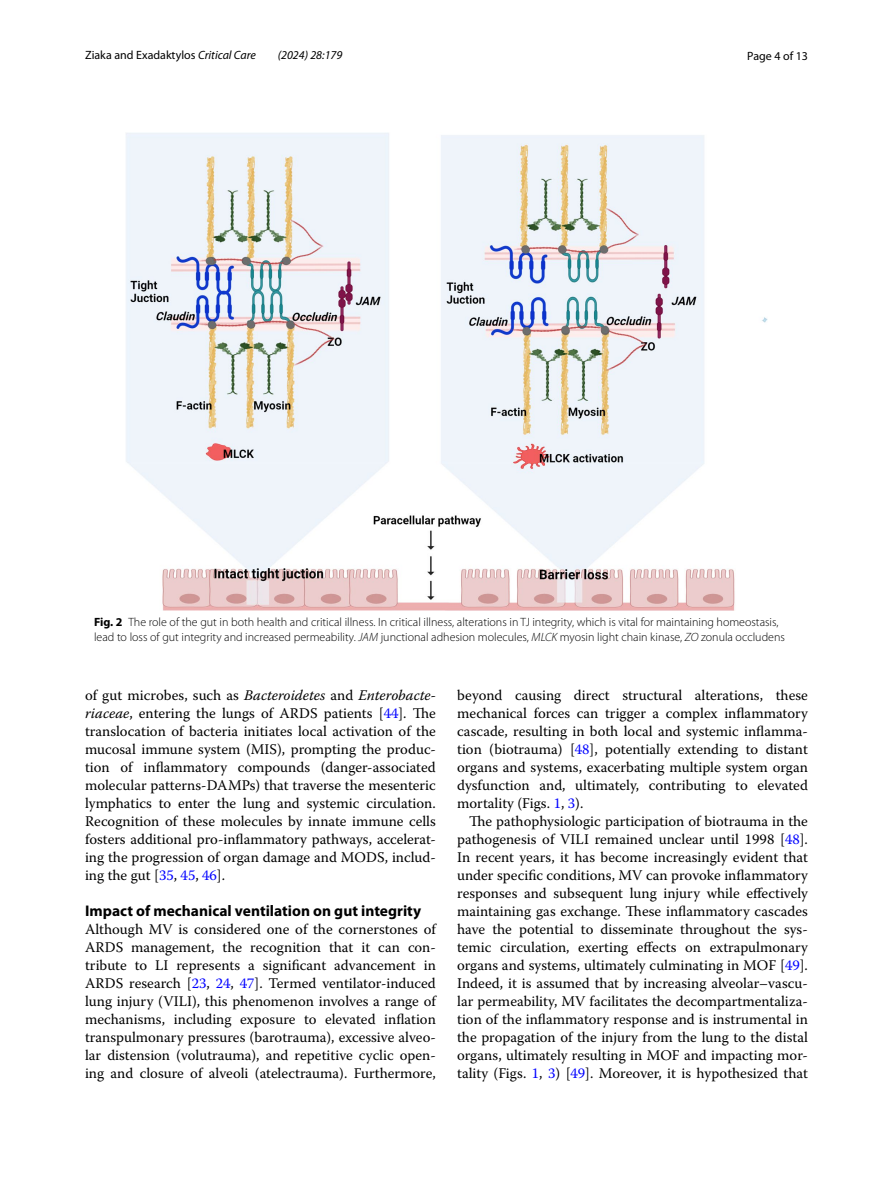
<style>
.page{position:relative;width:893px;height:1187px;background:#fff}
.page>*{position:absolute;margin:0;border:0;box-sizing:border-box;transform-origin:0 0}
.t1{font:700 15.45px "Myriad Pro";color:#000}
.t2{font:14.7px/18px "Warnock Pro";color:#000;text-align:justify}
.t3{font:300 12px/15px "Myriad Pro";color:#000}
.t4{font:12px "Myriad Pro";color:#000}
.t5{font:italic 12px "Myriad Pro";color:#000}
.s1{font-style:italic}
.s2{font-weight:700}
.s3{color:#00f}
</style>
<div class="page">
<img style="left:126px;top:133px;width:642px;height:478px">
<p class="t4" style="left:85px;top:48px;width:172px">Ziaka and Exadaktylos <span class="s1">Critical Care</span></p>
<p class="t5" style="left:278px;top:48px;width:66px">(2024) 28:179</p>
<p class="t4" style="left:747px;top:48px;width:62px">Page 4 of 13</p>
<p class="t3" style="left:94px;top:614px;width:692px"><span class="s2">Fig. 2</span> The role of the gut in both health and critical illness. In critical illness, alterations in TJ integrity, which is vital for maintaining homeostasis, lead to loss of gut integrity and increased permeability. <span class="s1">JAM</span> junctional adhesion molecules, <span class="s1">MLCK</span> myosin light chain kinase, <span class="s1">ZO</span> zonula occludens</p>
<p class="t2" style="left:85px;top:685px;width:352px">of gut microbes, such as <span class="s1">Bacteroidetes</span> and <span class="s1">Enterobacte&shy;riaceae</span>, entering the lungs of ARDS patients [<span class="s3">44</span>]. The translocation of bacteria initiates local activation of the mucosal immune system (MIS), prompting the produc&shy;tion of inflammatory compounds (danger-associated molecular patterns-DAMPs) that traverse the mesenteric lymphatics to enter the lung and systemic circulation.<br>Recognition of these molecules by innate immune cells fosters additional pro-inflammatory pathways, accelerat&shy;ing the progression of organ damage and MODS, includ&shy;ing the gut [<span class="s3">35</span>, <span class="s3">45</span>, <span class="s3">46</span>].</p>
<p class="t1" style="left:85px;top:900px;width:338px">Impact of mechanical ventilation on gut integrity</p>
<p class="t2" style="left:85px;top:919px;width:352px">Although MV is considered one of the cornerstones of ARDS management, the recognition that it can con&shy;tribute to LI represents a significant advancement in ARDS research [<span class="s3">23</span>, <span class="s3">24</span>, <span class="s3">47</span>]. Termed ventilator-induced lung injury (VILI), this phenomenon involves a range of mechanisms, including exposure to elevated inflation transpulmonary pressures (barotrauma), excessive alveo&shy;lar distension (volutrauma), and repetitive cyclic open&shy;ing and closure of alveoli (atelectrauma). Furthermore,</p>
<p class="t2" style="left:457px;top:685px;width:352px">beyond causing direct structural alterations, these mechanical forces can trigger a complex inflammatory cascade, resulting in both local and systemic inflamma&shy;tion (biotrauma) [<span class="s3">48</span>], potentially extending to distant organs and systems, exacerbating multiple system organ dysfunction and, ultimately, contributing to elevated mortality (Figs. <span class="s3">1</span>, <span class="s3">3</span>).</p>
<p class="t2" style="left:457px;top:811px;width:352px;text-indent:12px">The pathophysiologic participation of biotrauma in the pathogenesis of VILI remained unclear until 1998 [<span class="s3">48</span>].<br>In recent years, it has become increasingly evident that under specific conditions, MV can provoke inflammatory responses and subsequent lung injury while effectively maintaining gas exchange. These inflammatory cascades have the potential to disseminate throughout the sys&shy;temic circulation, exerting effects on extrapulmonary organs and systems, ultimately culminating in MOF [<span class="s3">49</span>].<br>Indeed, it is assumed that by increasing alveolar–vascu&shy;lar permeability, MV facilitates the decompartmentaliza&shy;tion of the inflammatory response and is instrumental in the propagation of the injury from the lung to the distal organs, ultimately resulting in MOF and impacting mor&shy;tality (Figs. <span class="s3">1</span>, <span class="s3">3</span>) [<span class="s3">49</span>]. Moreover, it is hypothesized that</p>
</div>
